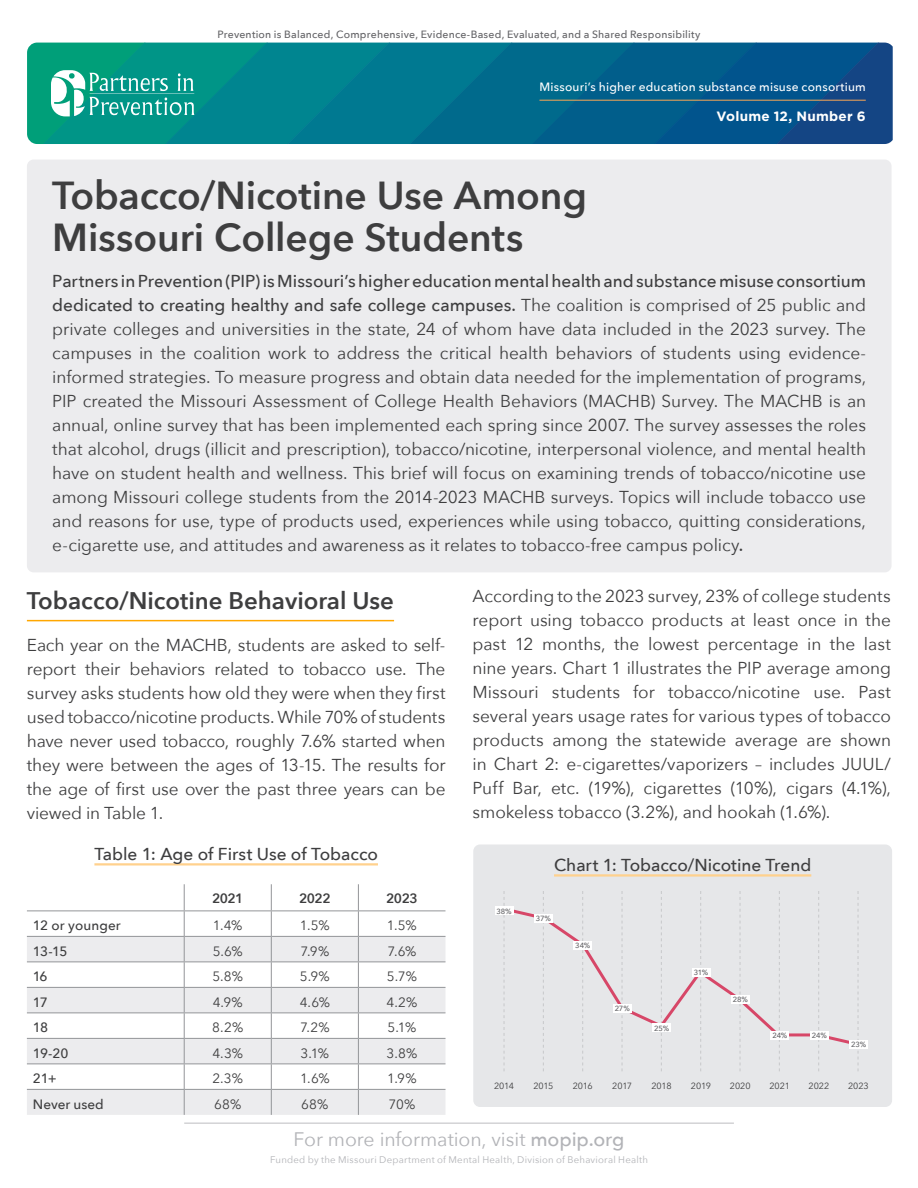
<style>
.page{position:relative;width:918px;height:1188px;background:#fff}
.page>*{position:absolute;margin:0;border:0;box-sizing:border-box;transform-origin:0 0}
.t1{font:600 39px "Avenir Next";letter-spacing:-.005em;color:#3e3e3f}
.t2{font:600 24px "Avenir Next";color:#3e3e3f}
.t3{font:19.5px "Avenir Next";letter-spacing:-.005em;color:#b2b3b7}
.t4{font:17.25px/24px "Avenir Next";letter-spacing:-.005em;color:#3e3e3f;text-align:justify}
.t5{font:500 17.25px "Avenir Next";color:#3e3e3f}
.t6{font:13.5px "Avenir Next";color:#3e3e3f}
.t7{font:500 13.5px "Avenir Next";color:#3e3e3f}
.t8{font:700 13.5px "Gotham";letter-spacing:.015em;color:#fff}
.t9{font:600 13.5px "Avenir Next";letter-spacing:-.035em;color:#3e3e3f}
.t10{font:500 12px "Avenir Next";letter-spacing:.015em;color:#fff}
.t11{font:500 10.5px "Avenir Next";letter-spacing:.02em;color:#636366}
.t12{font:9.6px "Avenir Next";letter-spacing:.025em;color:#b2b3b7}
.t13{font:9px "Avenir Next";letter-spacing:-.01em;color:#3e3e3f}
.t14{font:500 7.5px "Avenir Next";letter-spacing:-.02em;color:#636366}
.s1{font-weight:500}
</style>
<div class="page">
<hr style="left:184px;top:1123px;width:550px;height:1px;background:#bcbdc0">
<hr style="left:27px;top:620px;width:367px;height:1px;background:#ffa700">
<svg style="left:27px;top:884px;width:419px;height:231px"></svg>
<hr style="left:94px;top:863px;width:284px;height:3px;background:#ffd18d">
<div style="left:27px;top:160px;width:865px;height:412px;background:#ececee;border-radius:7px"></div>
<svg style="left:27px;top:43px;width:866px;height:101px;background:#08758d"></svg>
<hr style="left:539px;top:100px;width:327px;height:1px;background:#f9a654">
<div style="left:473px;top:844px;width:419px;height:263px;background:#e6e7e9;border-radius:7px"></div>
<svg style="left:504px;top:891px;width:1px;height:180px"></svg>
<svg style="left:582px;top:891px;width:1px;height:180px"></svg>
<svg style="left:700px;top:891px;width:1px;height:180px"></svg>
<svg style="left:779px;top:891px;width:1px;height:180px"></svg>
<svg style="left:818px;top:891px;width:1px;height:180px"></svg>
<svg style="left:858px;top:891px;width:1px;height:180px"></svg>
<hr style="left:554px;top:874px;width:257px;height:3px;background:#ffd18d">
<svg style="left:661px;top:891px;width:1px;height:180px"></svg>
<svg style="left:740px;top:891px;width:1px;height:180px"></svg>
<svg style="left:503px;top:906px;width:356px;height:142px"></svg>
<svg style="left:543px;top:891px;width:1px;height:180px"></svg>
<svg style="left:622px;top:891px;width:1px;height:180px"></svg>
<div style="left:495px;top:906px;width:18px;height:9px;background:#fff"></div>
<div style="left:574px;top:941px;width:18px;height:9px;background:#fff"></div>
<div style="left:652px;top:1023px;width:19px;height:9px;background:#fff"></div>
<div style="left:692px;top:968px;width:18px;height:9px;background:#fff"></div>
<div style="left:731px;top:995px;width:19px;height:9px;background:#fff"></div>
<div style="left:771px;top:1031px;width:18px;height:9px;background:#fff"></div>
<div style="left:810px;top:1031px;width:19px;height:9px;background:#fff"></div>
<div style="left:850px;top:1040px;width:18px;height:9px;background:#fff"></div>
<div style="left:534px;top:914px;width:19px;height:9px;background:#fff"></div>
<div style="left:613px;top:1004px;width:19px;height:9px;background:#fff"></div>
<p class="t11" style="left:217px;top:25px;width:485px">Prevention is Balanced, Comprehensive, Evidence-Based, Evaluated, and a Shared Responsibility</p>
<p class="t10" style="left:539px;top:77px;width:328px">Missouri’s higher education substance misuse consortium</p>
<p class="t8" style="left:717px;top:107px;width:151px">Volume 12, Number 6</p>
<p class="t1" style="left:52px;top:162px;width:536px">Tobacco/Nicotine Use Among</p>
<p class="t1" style="left:52px;top:204px;width:473px">Missouri College Students</p>
<p class="t4" style="left:52px;top:268px;width:815px"><span class="s1">Partners in Prevention (PIP) is Missouri’s higher education mental health and substance misuse consortium dedicated to creating healthy and safe college campuses.</span> The coalition is comprised of 25 public and private colleges and universities in the state, 24 of whom have data included in the 2023 survey. The campuses in the coalition work to address the critical health behaviors of students using evidence&shy;informed strategies. To measure progress and obtain data needed for the implementation of programs, PIP created the Missouri Assessment of College Health Behaviors (MACHB) Survey. The MACHB is an annual, online survey that has been implemented each spring since 2007. The survey assesses the roles that alcohol, drugs (illicit and prescription), tobacco/nicotine, interpersonal violence, and mental health have on student health and wellness. This brief will focus on examining trends of tobacco/nicotine use among Missouri college students from the 2014-2023 MACHB surveys. Topics will include tobacco use and reasons for use, type of products used, experiences while using tobacco, quitting considerations, e-cigarette use, and attitudes and awareness as it relates to tobacco-free campus policy<span class="s1">.</span></p>
<p class="t2" style="left:27px;top:580px;width:369px">Tobacco/Nicotine Behavioral Use</p>
<p class="t4" style="left:27px;top:632px;width:420px">Each year on the MACHB, students are asked to self&shy;report their behaviors related to tobacco use. The survey asks students how old they were when they first used tobacco/nicotine products. While 70% of students have never used tobacco, roughly 7.6% started when they were between the ages of 13-15. The results for the age of first use over the past three years can be viewed in Table 1.</p>
<p class="t5" style="left:94px;top:839px;width:285px">Table 1: Age of First Use of Tobacco</p>
<p class="t9" style="left:212px;top:887px;width:33px">2021</p>
<p class="t9" style="left:299px;top:887px;width:33px">2022</p>
<p class="t9" style="left:386px;top:887px;width:33px">2023</p>
<p class="t7" style="left:33px;top:914px;width:89px">12 or younger</p>
<p class="t6" style="left:213px;top:914px;width:31px">1.4%</p>
<p class="t6" style="left:300px;top:914px;width:31px">1.5%</p>
<p class="t6" style="left:387px;top:914px;width:31px">1.5%</p>
<p class="t7" style="left:33px;top:940px;width:36px">13-15</p>
<p class="t6" style="left:213px;top:940px;width:32px">5.6%</p>
<p class="t6" style="left:300px;top:940px;width:30px">7.9%</p>
<p class="t6" style="left:388px;top:940px;width:30px">7.6%</p>
<p class="t7" style="left:33px;top:965px;width:16px">16</p>
<p class="t6" style="left:212px;top:965px;width:32px">5.8%</p>
<p class="t6" style="left:300px;top:965px;width:32px">5.9%</p>
<p class="t6" style="left:387px;top:965px;width:32px">5.7%</p>
<p class="t7" style="left:33px;top:991px;width:17px">17</p>
<p class="t6" style="left:213px;top:991px;width:32px">4.9%</p>
<p class="t6" style="left:300px;top:991px;width:32px">4.6%</p>
<p class="t6" style="left:386px;top:991px;width:33px">4.2%</p>
<p class="t7" style="left:33px;top:1016px;width:17px">18</p>
<p class="t6" style="left:212px;top:1016px;width:33px">8.2%</p>
<p class="t6" style="left:300px;top:1016px;width:31px">7.2%</p>
<p class="t6" style="left:388px;top:1016px;width:30px">5.1%</p>
<p class="t7" style="left:33px;top:1042px;width:37px">19-20</p>
<p class="t6" style="left:212px;top:1042px;width:32px">4.3%</p>
<p class="t6" style="left:301px;top:1042px;width:30px">3.1%</p>
<p class="t6" style="left:387px;top:1042px;width:32px">3.8%</p>
<p class="t7" style="left:33px;top:1067px;width:25px">21+</p>
<p class="t6" style="left:212px;top:1067px;width:32px">2.3%</p>
<p class="t6" style="left:300px;top:1067px;width:31px">1.6%</p>
<p class="t6" style="left:387px;top:1067px;width:31px">1.9%</p>
<p class="t7" style="left:33px;top:1093px;width:72px">Never used</p>
<p class="t6" style="left:214px;top:1093px;width:29px">68%</p>
<p class="t6" style="left:301px;top:1093px;width:29px">68%</p>
<p class="t6" style="left:389px;top:1093px;width:28px">70%</p>
<p class="t4" style="left:472px;top:583px;width:420px">According to the 2023 survey, 23% of college students report using tobacco products at least once in the past 12 months, the lowest percentage in the last nine years. Chart 1 illustrates the PIP average among Missouri students for tobacco/nicotine use. Past several years usage rates for various types of tobacco products among the statewide average are shown in Chart 2: e-cigarettes/vaporizers – includes JUUL/ Puff Bar, etc. (19%), cigarettes (10%), cigars (4.1%), smokeless tobacco (3.2%), and hookah (1.6%).</p>
<p class="t5" style="left:554px;top:850px;width:259px">Chart 1: Tobacco/Nicotine Trend</p>
<p class="t14" style="left:496px;top:905px;width:17px">38%</p>
<p class="t14" style="left:536px;top:912px;width:17px">37%</p>
<p class="t14" style="left:575px;top:939px;width:17px">34%</p>
<p class="t14" style="left:615px;top:1002px;width:17px">27%</p>
<p class="t14" style="left:654px;top:1022px;width:17px">25%</p>
<p class="t14" style="left:694px;top:966px;width:16px">31%</p>
<p class="t14" style="left:733px;top:993px;width:17px">28%</p>
<p class="t14" style="left:772px;top:1029px;width:17px">24%</p>
<p class="t14" style="left:812px;top:1029px;width:17px">24%</p>
<p class="t14" style="left:851px;top:1038px;width:17px">23%</p>
<p class="t13" style="left:494px;top:1078px;width:22px">2014</p>
<p class="t13" style="left:533px;top:1078px;width:22px">2015</p>
<p class="t13" style="left:573px;top:1078px;width:22px">2016</p>
<p class="t13" style="left:612px;top:1078px;width:21px">2017</p>
<p class="t13" style="left:651px;top:1078px;width:22px">2018</p>
<p class="t13" style="left:691px;top:1078px;width:22px">2019</p>
<p class="t13" style="left:730px;top:1078px;width:22px">2020</p>
<p class="t13" style="left:769px;top:1078px;width:22px">2021</p>
<p class="t13" style="left:809px;top:1078px;width:22px">2022</p>
<p class="t13" style="left:848px;top:1078px;width:22px">2023</p>
<p class="t3" style="left:294px;top:1123px;width:333px">For more information, visit <span class="s1">mopip.org</span></p>
<p class="t12" style="left:270px;top:1151px;width:379px">Funded by the Missouri Department of Mental Health, Division of Behavioral Health</p>
</div>
